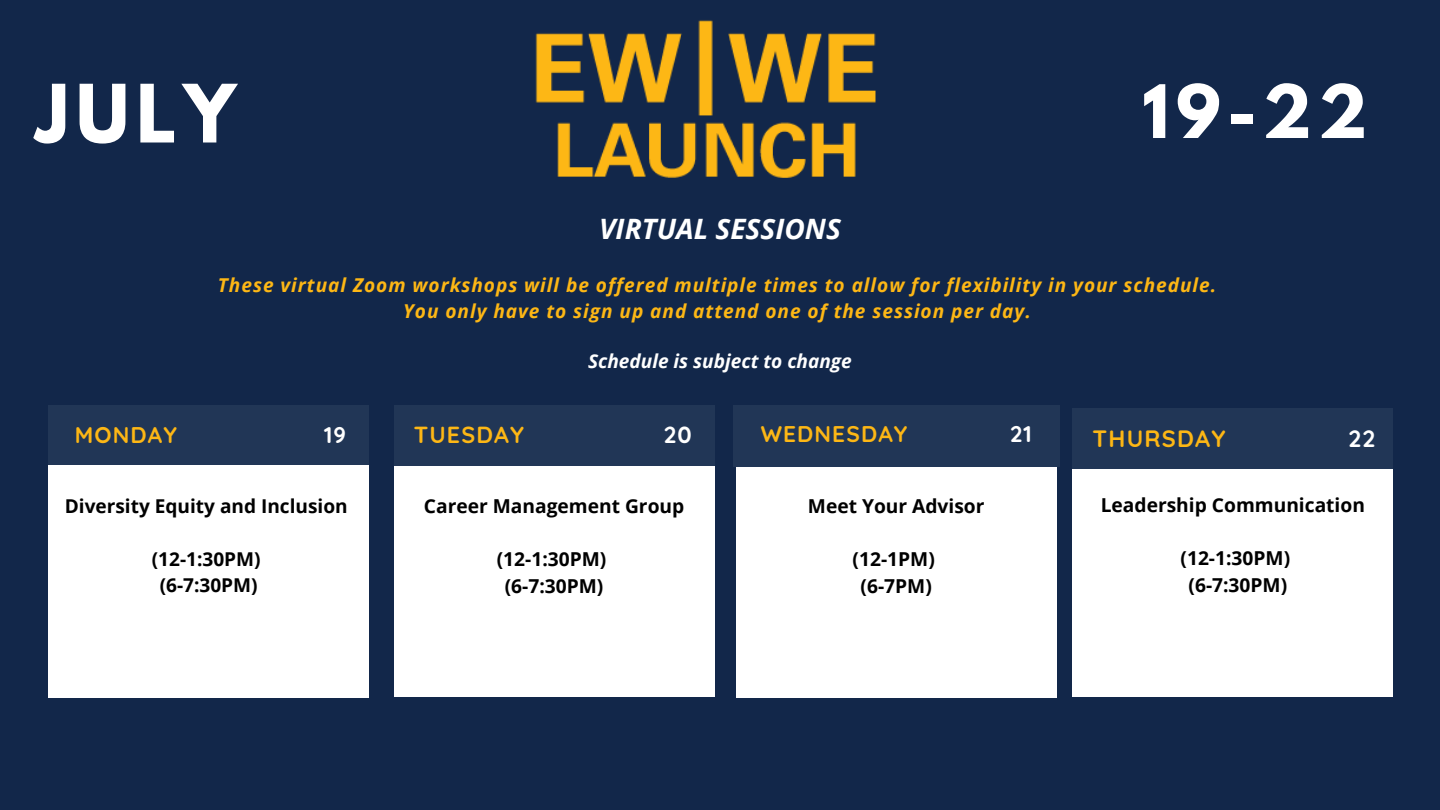
<style>
.page{position:relative;width:1440px;height:810px;background:#12274a}
.page>*{position:absolute;margin:0;border:0;box-sizing:border-box;transform-origin:0 0}
.t1{font:700 71.2px "League Spartan";color:#fff}
.t2{font:700 65.2px "League Spartan";color:#fff}
.t3{font:italic 700 28.1px "Open Sans";color:#fff}
.t4{font:700 23.6px "Quicksand";letter-spacing:.05em;color:#fdb715}
.t5{font:700 23.6px "Quicksand";color:#fff}
.t6{font:700 23.2px "Quicksand";letter-spacing:.05em;color:#fdb715}
.t7{font:700 23.2px "Quicksand";color:#fff}
.t8{font:700 22.6px "Quicksand";letter-spacing:.05em;color:#fdb715}
.t9{font:700 22.6px "Quicksand";color:#fff}
.t10{font:700 19.2px "Open Sans";color:#000}
.t11{font:italic 700 19.1px "Open Sans";letter-spacing:.05em;color:#fdb715}
.t12{font:700 19.1px "Open Sans";color:#000}
.t13{font:italic 700 19.1px "Open Sans";color:#fff}
</style>
<div class="page">
<div style="left:48px;top:426px;width:321px;height:272px;background:#fff"></div>
<div style="left:394px;top:426px;width:320px;height:271px;background:#fff"></div>
<div style="left:736px;top:426px;width:321px;height:272px;background:#fff"></div>
<div style="left:1072px;top:426px;width:320px;height:271px;background:#fff"></div>
<div style="left:48px;top:405px;width:321px;height:60px;background:#213656"></div>
<div style="left:394px;top:406px;width:320px;height:60px;background:#213656"></div>
<div style="left:733px;top:405px;width:327px;height:61px;background:#213656"></div>
<div style="left:1072px;top:409px;width:320px;height:60px;background:#213656"></div>
<img style="left:535px;top:20px;width:341px;height:158px">
<p class="t1" style="left:35px;top:78px;width:202px">JULY</p>
<p class="t2" style="left:1142px;top:79px;width:227px">19-22</p>
<p class="t3" style="left:599px;top:209px;width:243px">VIRTUAL SESSIONS</p>
<p class="t11" style="left:218px;top:272px;width:1000px">These virtual Zoom workshops will be offered multiple times to allow for flexibility in your schedule.</p>
<p class="t11" style="left:403px;top:298px;width:629px">You only have to sign up and attend one of the session per day.</p>
<p class="t13" style="left:588px;top:347px;width:265px">Schedule is subject to change</p>
<p class="t8" style="left:75px;top:420px;width:104px">MONDAY</p>
<p class="t9" style="left:324px;top:420px;width:23px">19</p>
<p class="t12" style="left:65px;top:492px;width:284px">Diversity Equity and Inclusion</p>
<p class="t12" style="left:152px;top:545px;width:110px">(12-1:30PM)</p>
<p class="t12" style="left:160px;top:572px;width:99px">(6-7:30PM)</p>
<p class="t6" style="left:414px;top:420px;width:112px">TUESDAY</p>
<p class="t7" style="left:664px;top:420px;width:29px">20</p>
<p class="t8" style="left:761px;top:420px;width:148px">WEDNESDAY</p>
<p class="t9" style="left:1010px;top:420px;width:23px">21</p>
<p class="t4" style="left:1093px;top:424px;width:134px">THURSDAY</p>
<p class="t5" style="left:1349px;top:424px;width:28px">22</p>
<p class="t10" style="left:424px;top:492px;width:262px">Career Management Group</p>
<p class="t10" style="left:497px;top:546px;width:111px">(12-1:30PM)</p>
<p class="t10" style="left:505px;top:572px;width:100px">(6-7:30PM)</p>
<p class="t10" style="left:808px;top:492px;width:178px">Meet Your Advisor</p>
<p class="t10" style="left:853px;top:546px;width:84px">(12-1PM)</p>
<p class="t10" style="left:861px;top:572px;width:73px">(6-7PM)</p>
<p class="t10" style="left:1101px;top:491px;width:266px">Leadership Communication</p>
<p class="t10" style="left:1181px;top:545px;width:111px">(12-1:30PM)</p>
<p class="t10" style="left:1189px;top:572px;width:100px">(6-7:30PM)</p>
</div>
